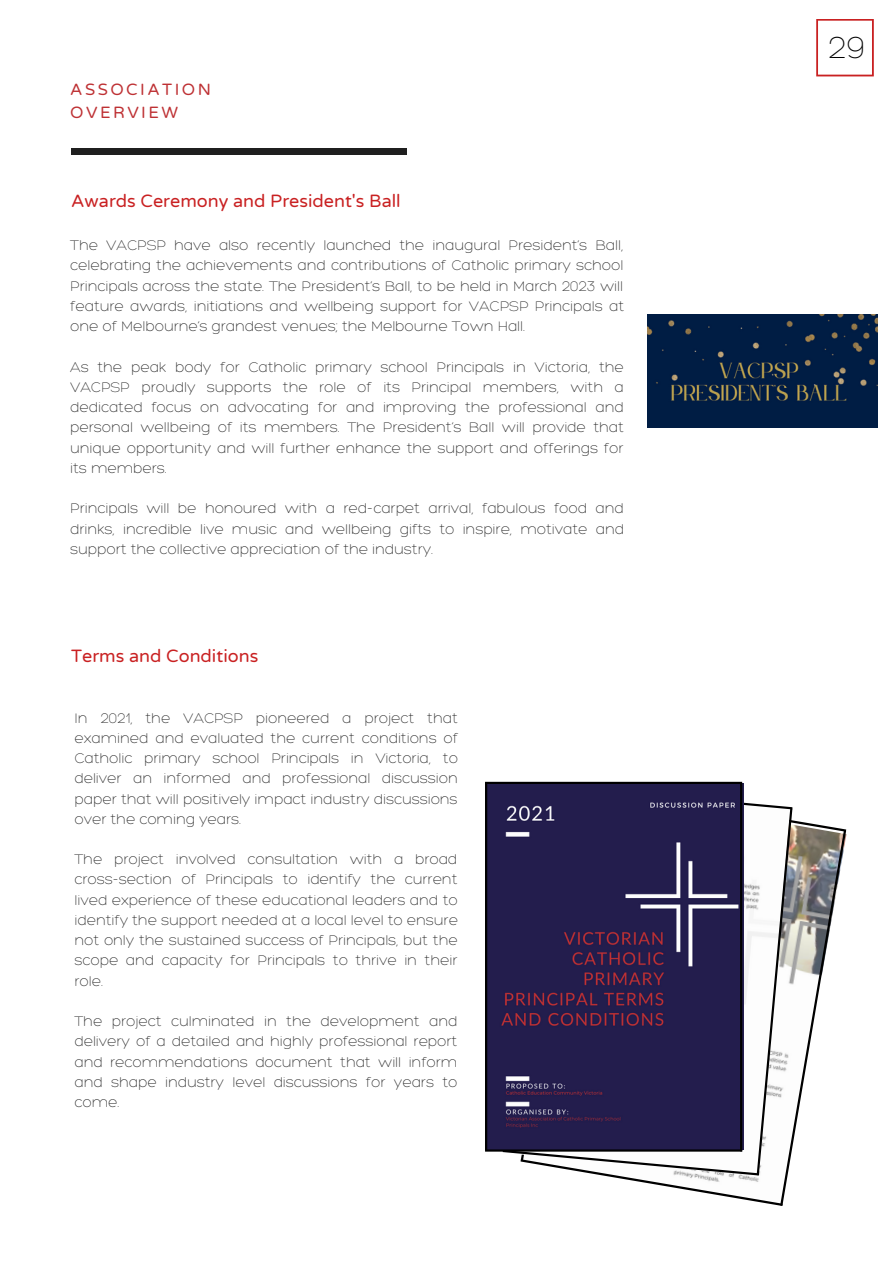
<style>
.page{position:relative;width:893px;height:1264px;background:#fff}
.page>*{position:absolute;margin:0;border:0;box-sizing:border-box;transform-origin:0 0}
.t1{font:300 33px "Hero";color:#000}
.t2{font:18px "Varela Round";color:#c92122}
.t3{font:16.5px/22.5px "Varela Round";letter-spacing:.15em;color:#be3134}
.t4{font:300 15px/20.2px "Hero";color:#1f1f1f;text-align:justify}
</style>
<div class="page">
<div style="left:71px;top:148px;width:335px;height:6px;background:#1f1f1f"></div>
<svg style="left:816px;top:19px;width:57px;height:57px"></svg>
<svg style="left:500px;top:782px;width:347px;height:424px"></svg>
<img style="left:487px;top:783px;width:256px;height:366px">
<hr style="left:485px;top:781px;width:257px;height:3px;background:#000">
<hr style="left:485px;top:1149px;width:257px;height:2px;background:#000">
<hr style="left:485px;top:782px;width:2px;height:368px;background:#000">
<hr style="left:740px;top:783px;width:2px;height:368px;background:#000">
<img style="left:647px;top:314px;width:230px;height:113px">
<p class="t3" style="left:70px;top:79px;width:142px">ASSOCIATION<br>OVERVIEW</p>
<p class="t2" style="left:71px;top:191px;width:331px">Awards Ceremony and President's Ball</p>
<p class="t4" style="left:70px;top:235px;width:555px">The VACPSP have also recently launched the inaugural President’s Ball, celebrating the achievements and contributions of Catholic primary school Principals across the state. The President’s Ball, to be held in March 2023 will feature awards, initiations and wellbeing support for VACPSP Principals at one of Melbourne’s grandest venues; the Melbourne Town Hall.</p>
<p class="t4" style="left:70px;top:356px;width:555px">As the peak body for Catholic primary school Principals in Victoria, the VACPSP proudly supports the role of its Principal members, with a dedicated focus on advocating for and improving the professional and personal wellbeing of its members. The President’s Ball will provide that unique opportunity and will further enhance the support and offerings for its members.</p>
<p class="t4" style="left:70px;top:498px;width:555px">Principals will be honoured with a red-carpet arrival, fabulous food and drinks, incredible live music and wellbeing gifts to inspire, motivate and support the collective appreciation of the industry.</p>
<p class="t2" style="left:71px;top:645px;width:189px">Terms and Conditions</p>
<p class="t4" style="left:74px;top:707px;width:385px">In 2021, the VACPSP pioneered a project that examined and evaluated the current conditions of Catholic primary school Principals in Victoria, to deliver an informed and professional discussion paper that will positively impact industry discussions over the coming years.</p>
<p class="t4" style="left:74px;top:848px;width:385px">The project involved consultation with a broad cross-section of Principals to identify the current lived experience of these educational leaders and to identify the support needed at a local level to ensure not only the sustained success of Principals, but the scope and capacity for Principals to thrive in their role.</p>
<p class="t4" style="left:74px;top:1010px;width:384px">The project culminated in the development and delivery of a detailed and highly professional report and recommendations document that will inform and shape industry level discussions for years to come.</p>
<h1 class="t1" style="left:827px;top:27px;width:39px">29</h1>
</div>
